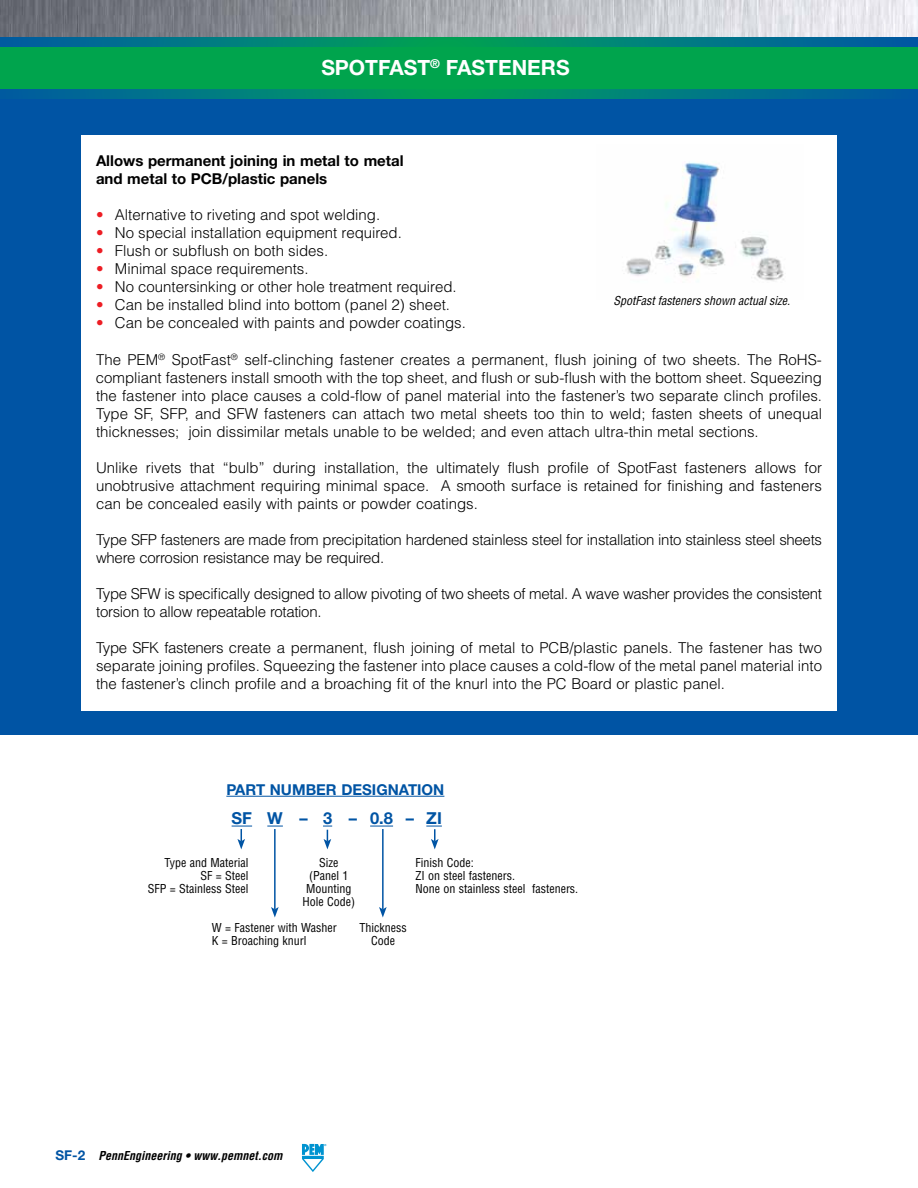
<style>
.page{position:relative;width:918px;height:1188px;background:#fff}
.page>*{position:absolute;margin:0;border:0;box-sizing:border-box;transform-origin:0 0}
.t1{font:700 21px "Helvetica Neue";color:#fff}
.t2{font:700 16.5px "Helvetica Neue";color:#0054a4}
.t3{font:300 15px/18.1px "Helvetica";color:#000;text-align:justify}
.t4{font:300 15px/18.1px "Helvetica";letter-spacing:-.02em;color:#000}
.t5{font:700 15px/18px "Helvetica Neue";color:#000}
.t6{font:700 15px "Helvetica Neue";color:#0054a4}
.t7{font:condensed 12px/12.8px "Helvetica";color:#000}
.t8{font:italic 700 condensed 12px "Helvetica";color:#000}
.t9{font:italic condensed 12px "Helvetica";color:#000}
.s1{color:#ed1d24}
.s2{font-family:"Helvetica Neue";font-style:normal;font-stretch:normal;font-size:13.5px;color:#0054a4}
</style>
<div class="page">
<svg style="left:302px;top:1144px;width:24px;height:28px"></svg>
<img style="left:0;top:0;width:918px;height:38px">
<div style="left:0;top:93px;width:918px;height:642px;background:#0054a4"></div>
<svg style="left:0;top:38px;width:918px;height:60px;background:#007f7b"></svg>
<div style="left:81px;top:135px;width:756px;height:575px;background:#fff"></div>
<div style="left:0;top:47px;width:918px;height:41px;background:#00a44d"></div>
<svg style="left:267px;top:826px;width:16px;height:1px"></svg>
<svg style="left:370px;top:826px;width:23px;height:1px"></svg>
<svg style="left:323px;top:826px;width:9px;height:23px"></svg>
<hr style="left:226px;top:796px;width:218px;height:1px;background:#0054a4">
<hr style="left:274px;top:829px;width:2px;height:80px;background:#0054a4">
<svg style="left:271px;top:907px;width:8px;height:11px"></svg>
<svg style="left:232px;top:826px;width:20px;height:23px"></svg>
<hr style="left:382px;top:829px;width:2px;height:80px;background:#0054a4">
<svg style="left:379px;top:907px;width:8px;height:11px"></svg>
<svg style="left:426px;top:826px;width:16px;height:23px"></svg>
<img style="left:626px;top:161px;width:158px;height:120px">
<h1 class="t1" style="left:321px;top:54px;width:250px">SPOTFAST<sup>®</sup> FASTENERS</h1>
<p class="t5" style="left:96px;top:152px;width:309px">Allows permanent joining in metal to metal and metal to PCB/plastic panels</p>
<p class="t3" style="left:96px;top:206px;width:286px"><span class="s1">•</span> Alternative to riveting and spot welding.</p>
<p class="t3" style="left:96px;top:224px;width:307px"><span class="s1">•</span> No special installation equipment required.</p>
<p class="t3" style="left:96px;top:242px;width:234px"><span class="s1">•</span> Flush or subflush on both sides.</p>
<p class="t3" style="left:96px;top:260px;width:214px"><span class="s1">•</span> Minimal space requirements.</p>
<p class="t3" style="left:96px;top:278px;width:362px"><span class="s1">•</span> No countersinking or other hole treatment required.</p>
<p class="t3" style="left:96px;top:296px;width:356px"><span class="s1">•</span> Can be installed blind into bottom (panel 2) sheet.</p>
<p class="t3" style="left:96px;top:314px;width:371px"><span class="s1">•</span> Can be concealed with paints and powder coatings.</p>
<p class="t3" style="left:96px;top:350px;width:728px">The PEM<sup>®</sup> SpotFast<sup>®</sup> self-clinching fastener creates a permanent, flush joining of two sheets. The RoHS&shy;compliant fasteners install smooth with the top sheet, and flush or sub-flush with the bottom sheet. Squeezing the fastener into place causes a cold-flow of panel material into the fastener’s two separate clinch profiles.<br>Type SF, SFP, and SFW fasteners can attach two metal sheets too thin to weld; fasten sheets of unequal thicknesses; join dissimilar metals unable to be welded; and even attach ultra-thin metal sections.</p>
<p class="t3" style="left:96px;top:458px;width:728px">Unlike rivets that “bulb” during installation, the ultimately flush profile of SpotFast fasteners allows for unobtrusive attachment requiring minimal space. A smooth surface is retained for finishing and fasteners can be concealed easily with paints or powder coatings.</p>
<p class="t4" style="left:96px;top:530px;width:728px">Type SFP fasteners are made from precipitation hardened stainless steel for installation into stainless steel sheets where corrosion resistance may be required.</p>
<p class="t4" style="left:96px;top:584px;width:728px">Type SFW is specifically designed to allow pivoting of two sheets of metal. A wave washer provides the consistent torsion to allow repeatable rotation.</p>
<p class="t3" style="left:96px;top:638px;width:728px">Type SFK fasteners create a permanent, flush joining of metal to PCB/plastic panels. The fastener has two separate joining profiles. Squeezing the fastener into place causes a cold-flow of the metal panel material into the fastener’s clinch profile and a broaching fit of the knurl into the PC Board or plastic panel.</p>
<p class="t9" style="left:613px;top:293px;width:178px">SpotFast fasteners shown actual size.</p>
<p class="t6" style="left:226px;top:780px;width:220px">PART NUMBER DESIGNATION</p>
<p class="t2" style="left:232px;top:808px;width:212px">SF W – 3 –0.8–ZI</p>
<p class="t7" style="left:416px;top:856px;width:164px">Finish Code:<br>ZI on steel fasteners.<br>None on stainless steel fasteners.</p>
<p class="t7" style="left:148px;top:856px;width:102px;text-align:right">Type and Material<br>SF = Steel<br>SFP = Stainless Steel</p>
<p class="t7" style="left:302px;top:856px;width:54px;text-align:center">Size<br>(Panel 1<br>Mounting<br>Hole Code)</p>
<p class="t7" style="left:212px;top:921px;width:126px">W = Fastener with Washer<br>K = Broaching knurl</p>
<p class="t7" style="left:359px;top:921px;width:49px;text-align:center">Thickness<br>Code</p>
<p class="t8" style="left:56px;top:1148px;width:228px"><span class="s2">SF-2</span> PennEngineering • www.pemnet.com</p>
</div>
